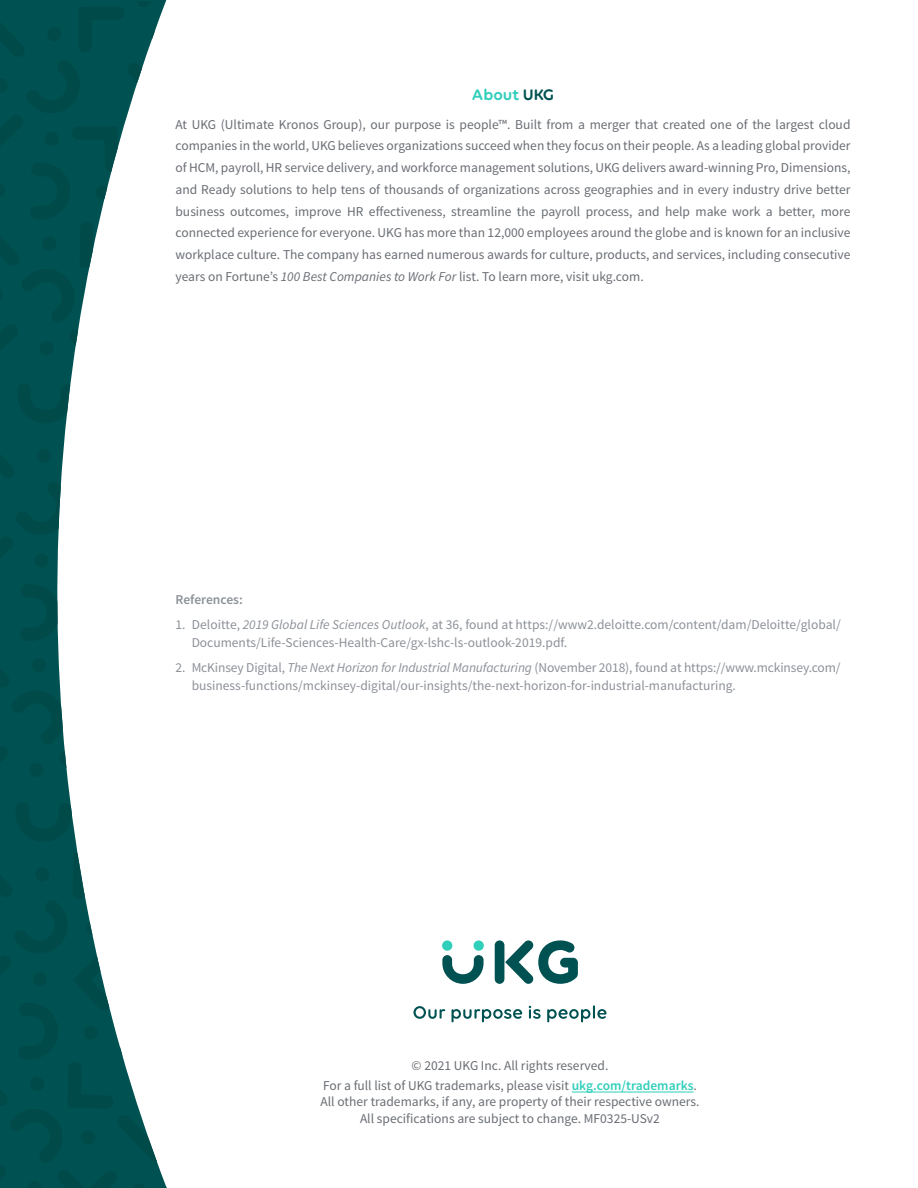
<style>
.page{position:relative;width:918px;height:1188px;background:#fff}
.page>*{position:absolute;margin:0;border:0;box-sizing:border-box;transform-origin:0 0}
.subhead_3_-_3rd_leve{font:600 16.5px "Volte Rounded";color:#30cebb}
.body_-_default_tex{font:13.5px/21.8px "Source Sans Pro";color:#696d73;text-align:justify}
.t1{font:13.5px/18px "Source Sans Pro";color:#8c9198}
.legal_footer{font:13.5px/16.5px "Source Sans Pro";color:#696d73;text-align:center}
.footnote_-_header{font:600 13.5px "Source Sans Pro";letter-spacing:-.005em;color:#8c9198}
.s1{color:#005151}
.s2{font-style:italic}
.s3{font-weight:600;color:#30cebb}
</style>
<div class="page">
<svg style="left:0;top:383px;width:71px;height:411px;background:#216767"></svg>
<svg style="left:0;top:801px;width:167px;height:387px"></svg>
<div style="left:135px;top:1079px;width:14px;height:14px;background:#fff;border-radius:50%"></div>
<div style="left:30px;top:1077px;width:14px;height:14px;background:#004a4a;border-radius:50%"></div>
<div style="left:137px;top:974px;width:14px;height:15px;background:#fff;border-radius:50%"></div>
<div style="left:33px;top:972px;width:14px;height:14px;background:#004a4a;border-radius:50%"></div>
<div style="left:140px;top:870px;width:14px;height:14px;background:#fff;border-radius:50%"></div>
<div style="left:35px;top:867px;width:14px;height:15px;background:#004a4a;border-radius:50%"></div>
<div style="left:81px;top:1130px;width:14px;height:15px;background:#004a4a;border-radius:50%"></div>
<div style="left:84px;top:1026px;width:14px;height:14px;background:#004a4a;border-radius:50%"></div>
<svg style="left:86px;top:921px;width:14px;height:14px"></svg>
<div style="left:89px;top:816px;width:14px;height:15px;background:#fff;border-radius:50%"></div>
<svg style="left:0;top:1px;width:166px;height:369px"></svg>
<div style="left:495px;top:940px;width:9px;height:44px;background:#005252;border-radius:5px"></div>
<svg style="left:505px;top:940px;width:73px;height:44px"></svg>
<div style="left:442px;top:940px;width:10px;height:11px;background:#30cfba;border-radius:50%"></div>
<div style="left:474px;top:940px;width:10px;height:11px;background:#30cfba;border-radius:50%"></div>
<svg style="left:442px;top:955px;width:42px;height:29px"></svg>
<svg style="left:413px;top:1006px;width:32px;height:13px"></svg>
<svg style="left:452px;top:1009px;width:70px;height:13px"></svg>
<svg style="left:529px;top:1006px;width:12px;height:13px"></svg>
<svg style="left:547px;top:1005px;width:60px;height:17px"></svg>
<hr style="left:572px;top:1092px;width:122px;height:1px;background:#30cebb">
<p class="subhead_3_-_3rd_leve" style="left:472px;top:85px;width:84px">About <span class="s1">UKG</span></p>
<p class="body_-_default_tex" style="left:176px;top:114px;width:677px">At UKG (Ultimate Kronos Group), our purpose is people™. Built from a merger that created one of the largest cloud companies in the world, UKG believes organizations succeed when they focus on their people. As a leading global provider of HCM, payroll, HR service delivery, and workforce management solutions, UKG delivers award-winning Pro, Dimensions, and Ready solutions to help tens of thousands of organizations across geographies and in every industry drive better business outcomes, improve HR effectiveness, streamline the payroll process, and help make work a better, more connected experience for everyone. UKG has more than 12,000 employees around the globe and is known for an inclusive workplace culture. The company has earned numerous awards for culture, products, and services, including consecutive years on Fortune’s <span class="s2">100 Best Companies to Work For</span> list. To learn more, visit ukg.com.</p>
<p class="footnote_-_header" style="left:176px;top:591px;width:69px">References:</p>
<p class="t1" style="left:192px;top:616px;width:651px;text-indent:-16px">1. Deloitte, <span class="s2">2019 Global Life Sciences Outlook</span>, at 36, found at https://www2.deloitte.com/content/dam/Deloitte/global/<br>Documents/Life-Sciences-Health-Care/gx-lshc-ls-outlook-2019.pdf.</p>
<p class="t1" style="left:192px;top:658px;width:650px;text-indent:-16px">2. McKinsey Digital, <span class="s2">The Next Horizon for Industrial Manufacturing</span> (November 2018), found at https://www.mckinsey.com/ business-functions/mckinsey-digital/our-insights/the-next-horizon-for-industrial-manufacturing.</p>
<p class="body_-_default_tex" style="left:412px;top:1055px;width:198px">© 2021 UKG Inc. All rights reserved.</p>
<p class="legal_footer" style="left:320px;top:1077px;width:381px">For a full list of UKG trademarks, please visit <span class="s3">ukg.com/trademarks</span>.<br>All other trademarks, if any, are property of their respective owners.<br>All specifications are subject to change. MF0325-USv2</p>
</div>
